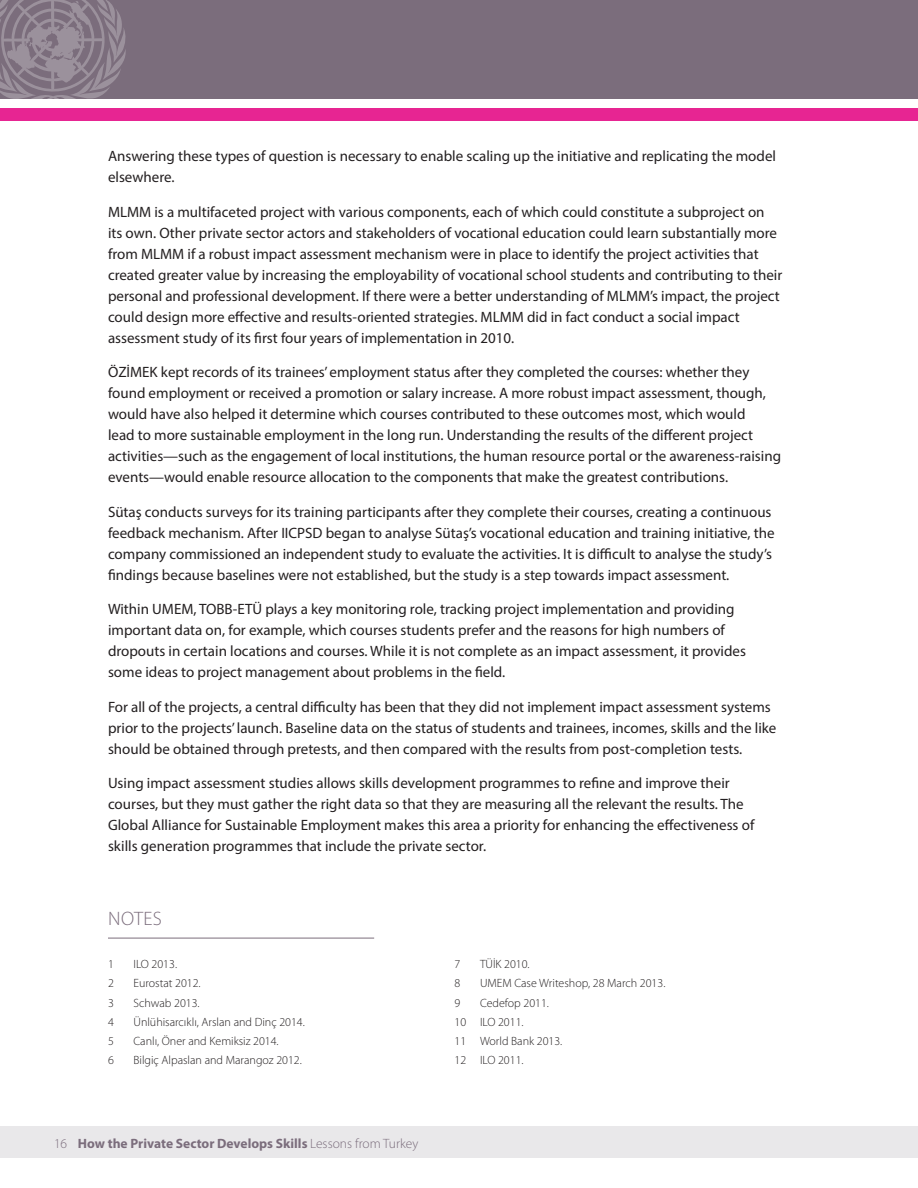
<style>
.page{position:relative;width:918px;height:1188px;background:#fff}
.page>*{position:absolute;margin:0;border:0;box-sizing:border-box;transform-origin:0 0}
.t1{font:300 19.5px "Myriad Pro";letter-spacing:.02em;color:#7b6d7c}
.t2{font:15px/21px "Myriad Pro";color:#231f20}
.t3{font:700 13.5px "Myriad Pro";color:#7b6d7c}
.t4{font:300 12px/19.2px "Myriad Pro";color:#231f20}
.s1{font-weight:300}
</style>
<div class="page">
<div style="left:0;top:0;width:918px;height:99px;background:#7b6d7c"></div>
<svg style="left:0;top:0;width:126px;height:99px"></svg>
<div style="left:0;top:1126px;width:918px;height:32px;background:#e9e8ea"></div>
<div style="left:0;top:108px;width:918px;height:13px;background:#e72592"></div>
<hr style="left:108px;top:938px;width:266px;height:1px;background:#7b6d7c">
<p class="t2" style="left:108px;top:145px;width:670px">Answering these types of question is necessary to enable scaling up the initiative and replicating the model elsewhere.</p>
<p class="t2" style="left:108px;top:201px;width:676px">MLMM is a multifaceted project with various components, each of which could constitute a subproject on its own. Other private sector actors and stakeholders of vocational education could learn substantially more from MLMM if a robust impact assessment mechanism were in place to identify the project activities that created greater value by increasing the employability of vocational school students and contributing to their personal and professional development. If there were a better understanding of MLMM’s impact, the project could design more effective and results-oriented strategies. MLMM did in fact conduct a social impact assessment study of its first four years of implementation in 2010.</p>
<p class="t2" style="left:108px;top:361px;width:675px">ÖZİMEK kept records of its trainees’ employment status after they completed the courses: whether they found employment or received a promotion or salary increase. A more robust impact assessment, though, would have also helped it determine which courses contributed to these outcomes most, which would<br>lead to more sustainable employment in the long run. Understanding the results of the different project activities—such as the engagement of local institutions, the human resource portal or the awareness-raising events—would enable resource allocation to the components that make the greatest contributions.</p>
<p class="t2" style="left:108px;top:501px;width:668px">Sütaş conducts surveys for its training participants after they complete their courses, creating a continuous feedback mechanism. After IICPSD began to analyse Sütaş’s vocational education and training initiative, the company commissioned an independent study to evaluate the activities. It is difficult to analyse the study’s findings because baselines were not established, but the study is a step towards impact assessment.</p>
<p class="t2" style="left:108px;top:598px;width:640px">Within UMEM, TOBB-ETÜ plays a key monitoring role, tracking project implementation and providing important data on, for example, which courses students prefer and the reasons for high numbers of dropouts in certain locations and courses. While it is not complete as an impact assessment, it provides some ideas to project management about problems in the field.</p>
<p class="t2" style="left:108px;top:696px;width:670px">For all of the projects, a central difficulty has been that they did not implement impact assessment systems prior to the projects’ launch. Baseline data on the status of students and trainees, incomes, skills and the like should be obtained through pretests, and then compared with the results from post-completion tests.</p>
<p class="t2" style="left:108px;top:772px;width:648px">Using impact assessment studies allows skills development programmes to refine and improve their courses, but they must gather the right data so that they are measuring all the relevant the results. The Global Alliance for Sustainable Employment makes this area a priority for enhancing the effectiveness of skills generation programmes that include the private sector.</p>
<h1 class="t1" style="left:108px;top:907px;width:55px">NOTES</h1>
<p class="t4" style="left:108px;top:954px;width:7px">1</p>
<p class="t4" style="left:134px;top:954px;width:45px">ILO 2013.</p>
<p class="t4" style="left:108px;top:974px;width:7px">2</p>
<p class="t4" style="left:134px;top:974px;width:69px">Eurostat 2012.</p>
<p class="t4" style="left:108px;top:993px;width:7px">3</p>
<p class="t4" style="left:134px;top:993px;width:68px">Schwab 2013.</p>
<p class="t4" style="left:108px;top:1012px;width:7px">4</p>
<p class="t4" style="left:134px;top:1012px;width:173px">Ünlühisarcıklı, Arslan and Dinç 2014.</p>
<p class="t4" style="left:108px;top:1031px;width:7px">5</p>
<p class="t4" style="left:134px;top:1031px;width:147px">Canlı, Öner and Kemiksiz 2014.</p>
<p class="t4" style="left:108px;top:1051px;width:7px">6</p>
<p class="t4" style="left:134px;top:1051px;width:170px">Bilgiç Alpaslan and Marangoz 2012.</p>
<p class="t3" style="left:54px;top:1135px;width:366px"><span class="s1">16</span> How the Private Sector Develops Skills <span class="s1">Lessons from Turkey</span></p>
<p class="t4" style="left:454px;top:954px;width:7px">7</p>
<p class="t4" style="left:480px;top:954px;width:51px">TÜİK 2010.</p>
<p class="t4" style="left:454px;top:974px;width:7px">8</p>
<p class="t4" style="left:480px;top:974px;width:187px">UMEM Case Writeshop, 28 March 2013.</p>
<p class="t4" style="left:454px;top:993px;width:7px">9</p>
<p class="t4" style="left:454px;top:993px;width:109px;text-indent:26px">Cedefop 2011.<br>10 ILO 2011.<br>11 World Bank 2013.<br>12 ILO 2011.</p>
</div>
